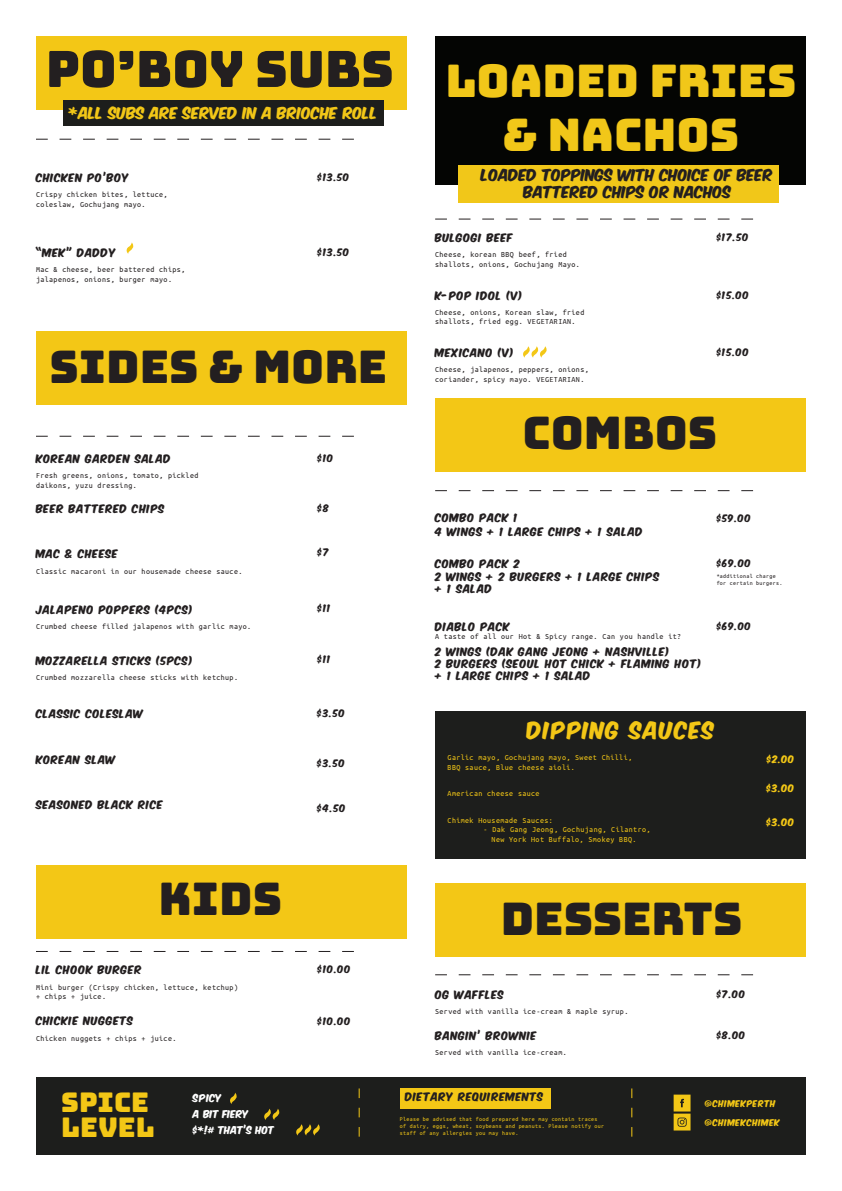
<style>
.page{position:relative;width:842px;height:1191px;background:#fff}
.page>*{position:absolute;margin:0;border:0;box-sizing:border-box;transform-origin:0 0}
.t1{font:50px "Bungee";color:#231f20}
.t2{font:45px "Bungee";color:#231f20}
.t3{font:45px "Bungee";color:#f1c719}
.t4{font:27.1px/24.4px "Bungee";color:#f3c716}
.t5{font:20.3px "Komika Axis";letter-spacing:.07em;color:#f3c716}
.t6{font:14px/16.8px "Komika Axis";color:#231f20;text-align:center}
.t7{font:14px "Komika Axis";color:#f2c717}
.t8{font:10px "Komika Axis";letter-spacing:.07em;color:#231f20}
.t9{font:9.2px/15.8px "Komika Axis";color:#fff}
.t10{font:9px "Komika Axis";letter-spacing:.07em;color:#231f20}
.t11{font:9px "Komika Axis";color:#f3c716}
.t12{font:8px/9.6px "Ubuntu Mono";letter-spacing:.05em;color:#231f20}
.t13{font:8px "Ubuntu Mono";letter-spacing:.05em;color:#f3c716}
.t14{font:8px "Komika Axis";letter-spacing:.07em;color:#f3c716}
.t15{font:6px/7.2px "Ubuntu Mono";letter-spacing:.05em;color:#f3c716}
.t16{font:6px "Ubuntu Mono";letter-spacing:.05em;color:#231f20}
</style>
<div class="page">
<div style="left:435px;top:711px;width:371px;height:147px;background:#1d1e1c"></div>
<svg style="left:36px;top:139px;width:318px;height:1px"></svg>
<svg style="left:435px;top:219px;width:318px;height:1px"></svg>
<svg style="left:435px;top:490px;width:318px;height:1px"></svg>
<svg style="left:435px;top:974px;width:318px;height:1px"></svg>
<svg style="left:36px;top:436px;width:318px;height:1px"></svg>
<svg style="left:126px;top:242px;width:7px;height:12px"></svg>
<svg style="left:523px;top:346px;width:24px;height:12px"></svg>
<svg style="left:36px;top:951px;width:318px;height:1px"></svg>
<div style="left:36px;top:865px;width:371px;height:73px;background:#f3c716"></div>
<div style="left:36px;top:1078px;width:770px;height:77px;background:#1d1e1c"></div>
<div style="left:400px;top:1088px;width:150px;height:20px;background:#f3c716"></div>
<svg style="left:359px;top:1088px;width:1px;height:48px"></svg>
<svg style="left:632px;top:1088px;width:1px;height:48px"></svg>
<svg style="left:230px;top:1092px;width:7px;height:12px"></svg>
<svg style="left:264px;top:1108px;width:15px;height:12px"></svg>
<svg style="left:296px;top:1124px;width:24px;height:11px"></svg>
<svg style="left:674px;top:1094px;width:16px;height:36px"></svg>
<div style="left:36px;top:36px;width:371px;height:73px;background:#f3c716"></div>
<div style="left:435px;top:36px;width:371px;height:149px;background:#040503"></div>
<div style="left:36px;top:332px;width:371px;height:73px;background:#f3c716"></div>
<div style="left:435px;top:398px;width:371px;height:73px;background:#f3c716"></div>
<div style="left:435px;top:883px;width:371px;height:74px;background:#f3c716"></div>
<div style="left:63px;top:101px;width:320px;height:25px;background:#1d1e1c"></div>
<div style="left:458px;top:165px;width:320px;height:38px;background:#f1c719"></div>
<p class="t1" style="left:46px;top:40px;width:349px">PO’BOY SUBS</p>
<p class="t7" style="left:69px;top:106px;width:310px">*ALL SUBS ARE SERVED IN A BRIOCHE ROLL</p>
<p class="t8" style="left:36px;top:173px;width:94px">CHICKEN PO’BOY</p>
<p class="t12" style="left:36px;top:190px;width:133px">Crispy chicken bites, lettuce, coleslaw, Gochujang mayo.</p>
<p class="t8" style="left:36px;top:247px;width:81px">“MEK” DADDY</p>
<p class="t12" style="left:36px;top:264px;width:151px">Mac &amp; cheese, beer battered chips, jalapenos, onions, burger mayo.</p>
<p class="t10" style="left:317px;top:173px;width:33px">$13.50</p>
<p class="t10" style="left:317px;top:247px;width:33px">$13.50</p>
<p class="t2" style="left:50px;top:341px;width:339px">SIDES &amp; MORE</p>
<p class="t8" style="left:36px;top:454px;width:136px">KOREAN GARDEN SALAD</p>
<p class="t12" style="left:36px;top:471px;width:164px">Fresh greens, onions, tomato, pickled daikons, yuzu dressing.</p>
<p class="t10" style="left:317px;top:454px;width:17px">$10</p>
<p class="t8" style="left:36px;top:503px;width:130px">BEER BATTERED CHIPS</p>
<p class="t10" style="left:317px;top:503px;width:13px">$8</p>
<p class="t8" style="left:36px;top:549px;width:84px">MAC &amp; CHEESE</p>
<p class="t12" style="left:36px;top:566px;width:208px">Classic macaroni in our housemade cheese sauce.</p>
<p class="t10" style="left:317px;top:547px;width:13px">$7</p>
<p class="t8" style="left:36px;top:604px;width:158px">JALAPENO POPPERS (4PCS)</p>
<p class="t12" style="left:36px;top:622px;width:217px">Crumbed cheese filled jalapenos with garlic mayo.</p>
<p class="t10" style="left:317px;top:603px;width:15px">$11</p>
<p class="t8" style="left:36px;top:656px;width:158px">MOZZARELLA STICKS (5PCS)</p>
<p class="t12" style="left:36px;top:673px;width:203px">Crumbed mozzarella cheese sticks with ketchup.</p>
<p class="t10" style="left:317px;top:654px;width:15px">$11</p>
<p class="t8" style="left:36px;top:708px;width:109px">CLASSIC COLESLAW</p>
<p class="t10" style="left:317px;top:709px;width:29px">$3.50</p>
<p class="t8" style="left:36px;top:754px;width:81px">KOREAN SLAW</p>
<p class="t8" style="left:36px;top:800px;width:128px">SEASONED BLACK RICE</p>
<p class="t10" style="left:317px;top:758px;width:29px">$3.50</p>
<p class="t10" style="left:317px;top:803px;width:30px">$4.50</p>
<p class="t2" style="left:158px;top:873px;width:125px">KIDS</p>
<p class="t8" style="left:36px;top:965px;width:107px">LIL CHOOK BURGER</p>
<p class="t12" style="left:36px;top:982px;width:203px">Mini burger (Crispy chicken, lettuce, ketchup)</p>
<p class="t12" style="left:36px;top:991px;width:72px">+ chips + juice.</p>
<p class="t8" style="left:36px;top:1016px;width:99px">CHICKIE NUGGETS</p>
<p class="t12" style="left:36px;top:1033px;width:142px">Chicken nuggets + chips + juice.</p>
<p class="t10" style="left:317px;top:965px;width:35px">$10.00</p>
<p class="t10" style="left:317px;top:1016px;width:35px">$10.00</p>
<p class="t3" style="left:445px;top:55px;width:353px">LOADED FRIES</p>
<p class="t3" style="left:503px;top:109px;width:238px">&amp; NACHOS</p>
<p class="t6" style="left:481px;top:168px;width:293px">LOADED TOPPINGS WITH CHOICE OF BEER<br>BATTERED CHIPS OR NACHOS</p>
<p class="t8" style="left:435px;top:233px;width:79px">BULGOGI BEEF</p>
<p class="t12" style="left:435px;top:250px;width:146px">Cheese, korean BBQ beef, fried shallots, onions, Gochujang Mayo.</p>
<p class="t10" style="left:717px;top:233px;width:33px">$17.50</p>
<p class="t8" style="left:435px;top:290px;width:89px">K-POP IDOL (V)</p>
<p class="t12" style="left:435px;top:307px;width:151px">Cheese, onions, Korean slaw, fried shallots, fried egg. VEGETARIAN.</p>
<p class="t10" style="left:717px;top:290px;width:34px">$15.00</p>
<p class="t8" style="left:435px;top:347px;width:80px">MEXICANO (V)</p>
<p class="t12" style="left:435px;top:364px;width:155px">Cheese, jalapenos, peppers, onions, coriander, spicy mayo. VEGETARIAN.</p>
<p class="t10" style="left:717px;top:347px;width:34px">$15.00</p>
<p class="t2" style="left:523px;top:407px;width:196px">COMBOS</p>
<p class="t8" style="left:435px;top:513px;width:84px">COMBO PACK 1</p>
<p class="t8" style="left:435px;top:527px;width:209px">4 WINGS + 1 LARGE CHIPS + 1 SALAD</p>
<p class="t10" style="left:717px;top:513px;width:36px">$59.00</p>
<p class="t8" style="left:435px;top:558px;width:86px">COMBO PACK 2</p>
<p class="t8" style="left:435px;top:572px;width:226px">2 WINGS + 2 BURGERS + 1 LARGE CHIPS</p>
<p class="t8" style="left:435px;top:584px;width:59px">+ 1 SALAD</p>
<p class="t10" style="left:717px;top:558px;width:36px">$69.00</p>
<p class="t16" style="left:717px;top:573px;width:61px">*additional charge</p>
<p class="t16" style="left:717px;top:580px;width:67px">for certain burgers.</p>
<p class="t8" style="left:435px;top:621px;width:76px">DIABLO PACK</p>
<p class="t8" style="left:435px;top:647px;width:236px">2 WINGS (DAK GANG JEONG + NASHVILLE)</p>
<p class="t8" style="left:435px;top:659px;width:268px">2 BURGERS (SEOUL HOT CHICK + FLAMING HOT)</p>
<p class="t8" style="left:435px;top:671px;width:157px">+ 1 LARGE CHIPS + 1 SALAD</p>
<p class="t12" style="left:435px;top:632px;width:247px">A taste of all our Hot &amp; Spicy range. Can you handle it?</p>
<p class="t10" style="left:717px;top:622px;width:36px">$69.00</p>
<p class="t5" style="left:527px;top:720px;width:189px">DIPPING SAUCES</p>
<p class="t13" style="left:448px;top:753px;width:186px">Garlic mayo, Gochujang mayo, Sweet Chilli,</p>
<p class="t13" style="left:448px;top:763px;width:129px">BBQ sauce, Blue cheese aioli.</p>
<p class="t13" style="left:448px;top:789px;width:94px">American cheese sauce</p>
<p class="t13" style="left:448px;top:816px;width:107px">Chimek Housemade Sauces:</p>
<p class="t13" style="left:484px;top:825px;width:168px">- Dak Gang Jeong, Gochujang, Cilantro,</p>
<p class="t13" style="left:492px;top:835px;width:146px">New York Hot Buffalo, Smokey BBQ.</p>
<p class="t11" style="left:767px;top:754px;width:29px">$2.00</p>
<p class="t11" style="left:766px;top:783px;width:29px">$3.00</p>
<p class="t11" style="left:766px;top:817px;width:29px">$3.00</p>
<p class="t2" style="left:501px;top:892px;width:243px">DESSERTS</p>
<p class="t8" style="left:435px;top:989px;width:70px">OG WAFFLES</p>
<p class="t12" style="left:435px;top:1006px;width:195px">Served with vanilla ice-cream &amp; maple syrup.</p>
<p class="t8" style="left:435px;top:1031px;width:103px">BANGIN’ BROWNIE</p>
<p class="t12" style="left:435px;top:1048px;width:133px">Served with vanilla ice-cream.</p>
<p class="t10" style="left:717px;top:989px;width:30px">$7.00</p>
<p class="t10" style="left:717px;top:1031px;width:30px">$8.00</p>
<h3 class="t4" style="left:61px;top:1090px;width:95px">SPICE<br>LEVEL</h3>
<p class="t9" style="left:193px;top:1090px;width:30px">SPICY</p>
<p class="t8" style="left:405px;top:1092px;width:140px">DIETARY REQUIREMENTS</p>
<p class="t9" style="left:193px;top:1106px;width:83px">A BIT FIERY<br>$*!# THAT’S HOT</p>
<p class="t15" style="left:400px;top:1115px;width:206px">Please be advised that food prepared here may contain traces of dairy, eggs, wheat, soybeans and peanuts. Please notify our staff of any allergies you may have.</p>
<p class="t14" style="left:705px;top:1099px;width:72px">@CHIMEKPERTH</p>
<p class="t14" style="left:705px;top:1118px;width:76px">@CHIMEKCHIMEK</p>
</div>
